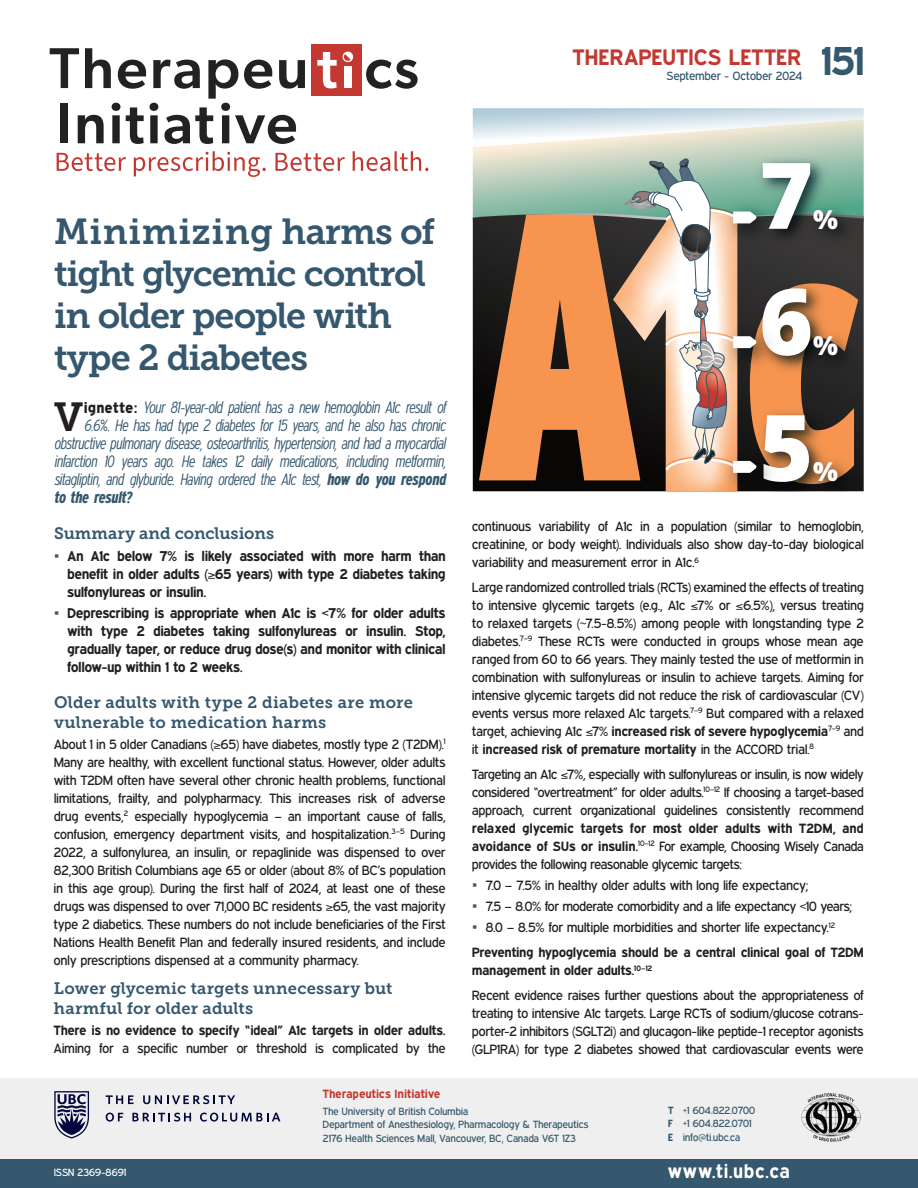
<style>
.page{position:relative;width:918px;height:1188px;background:#fff}
.page>*{position:absolute;margin:0;border:0;box-sizing:border-box;transform-origin:0 0}
.t1{font:900 91.95px "Noto Sans";color:#fff}
.Body_text{font:40.35px "Museo Slab 700";color:#231f20}
.Header_1{font:36px/42px "Museo Slab 700";letter-spacing:-.035em;color:#35586e}
.t2{font:900 26.25px "Noto Sans";color:#fff}
.t3{font:700 22.5px "Expressway Rg";letter-spacing:.025em;color:#c33830}
.t4{font:700 19.5px "Expressway Rg";letter-spacing:.06em;color:#fff}
.Body_text-2{font:italic 16.5px "Expressway Cd Lt";letter-spacing:-.01em;color:#35586e}
.Header_2{font:16.5px/19.5px "Museo Slab 700";letter-spacing:.01em;color:#35586e}
.Body_text-3{font:italic 700 16.5px "Expressway Cd";letter-spacing:-.01em;color:#35586e}
.t5{font:700 14.25px/18px "Expressway Rg";letter-spacing:.005em;color:#231f20;text-align:justify}
.Body_text-4{font:13.5px/18px "Expressway Rg";letter-spacing:.005em;color:#231f20;text-align:justify}
.Body_text-5{font:700 13.5px/18px "Expressway Rg";letter-spacing:.01em;color:#231f20}
.t6{font:700 12px "Expressway Rg";letter-spacing:.03em;color:#c33830}
.t7{font:12px "Expressway Rg";letter-spacing:.01em;color:#35586e}
.t8{font:10.5px/13.5px "Expressway Rg";letter-spacing:.015em;color:#35586e}
.t9{font:10.5px "Expressway Rg";letter-spacing:.01em;color:#fff}
.s1{font-size:40.5px;color:#35586e}
.s2{font-family:"Expressway Xb";font-style:normal;font-size:15px;color:#231f20}
.s3{font-family:"Museo Slab 700";font-style:normal;font-size:15px;color:#231f20}
.s4{font-family:"Expressway Cd";font-weight:700}
.s5{font-family:"Arial";font-weight:400;font-size:15px;color:#644965}
.s6{font-weight:400}
.s7{font-weight:700}
.s8{font-family:"Arial";font-size:15px;color:#644965}
</style>
<div class="page">
<div style="left:0;top:1079px;width:918px;height:109px;background:#efefef"></div>
<div style="left:0;top:1159px;width:918px;height:29px;background:#35586e"></div>
<img style="left:802px;top:1093px;width:58px;height:49px">
<svg style="left:54px;top:1091px;width:35px;height:48px"></svg>
<svg style="left:106px;top:1095px;width:28px;height:9px"></svg>
<svg style="left:143px;top:1095px;width:92px;height:9px"></svg>
<svg style="left:106px;top:1113px;width:17px;height:9px"></svg>
<svg style="left:132px;top:1113px;width:59px;height:9px"></svg>
<svg style="left:200px;top:1113px;width:80px;height:9px"></svg>
<svg style="left:473px;top:108px;width:391px;height:383px;background:#9e8770"></svg>
<div style="left:311px;top:44px;width:51px;height:52px;background:#c33830"></div>
<svg style="left:50px;top:48px;width:255px;height:96px"></svg>
<svg style="left:366px;top:60px;width:52px;height:29px"></svg>
<svg style="left:317px;top:51px;width:37px;height:37px"></svg>
<svg style="left:57px;top:151px;width:371px;height:26px"></svg>
<h3 class="t3" style="left:573px;top:44px;width:293px">THERAPEUTICS LETTER <span class="s1">151</span></h3>
<p class="t7" style="left:667px;top:69px;width:137px">September - October 2024</p>
<p class="Header_1" style="left:54px;top:211px;width:383px">Minimizing harms of tight glycemic control in older people with type 2 diabetes</p>
<p class="Body_text" style="left:54px;top:394px;width:31px">V</p>
<p class="Body_text-2" style="left:84px;top:397px;width:363px"><span class="s2">ignette</span><span class="s3">:</span> Your 81-year-old patient has a new hemoglobin A1c result of</p>
<p class="Body_text-2" style="left:84px;top:415px;width:363px">6.6%. He has had type 2 diabetes for 15 years, and he also has chronic</p>
<p class="Body_text-2" style="left:54px;top:433px;width:393px">obstructive pulmonary disease, osteoarthritis, hypertension, and had a myocardial</p>
<p class="Body_text-2" style="left:54px;top:451px;width:393px">infarction 10 years ago. He takes 12 daily medications, including metformin,</p>
<p class="Body_text-2" style="left:54px;top:469px;width:393px">sitagliptin, and glyburide. Having ordered the A1c test, <span class="s4">how do you respond</span></p>
<p class="Body_text-3" style="left:54px;top:487px;width:79px">to the result?</p>
<p class="Header_2" style="left:54px;top:524px;width:222px">Summary and conclusions</p>
<p class="t5" style="left:68px;top:546px;width:380px;text-indent:-14px"><span class="s5">▪</span> An A1c below 7% is likely associated with more harm than benefit in older adults (≥65 years) with type 2 diabetes taking sulfonylureas or insulin.</p>
<p class="t5" style="left:68px;top:603px;width:380px;text-indent:-14px"><span class="s5">▪</span> Deprescribing is appropriate when A1c is &lt;7% for older adults with type 2 diabetes taking sulfonylureas or insulin. Stop, gradually taper, or reduce drug dose(s) and monitor with clinical follow-up within 1 to 2 weeks.</p>
<p class="Header_2" style="left:54px;top:693px;width:361px">Older adults with type 2 diabetes are more vulnerable to medication harms</p>
<p class="Body_text-4" style="left:54px;top:735px;width:393px">About 1 in 5 older Canadians (≥65) have diabetes, mostly type 2 (T2DM).<sup>1<br></sup>Many are healthy, with excellent functional status. However, older adults with T2DM often have several other chronic health problems, functional limitations, frailty, and polypharmacy. This increases risk of adverse drug events,<sup>2</sup> especially hypoglycemia – an important cause of falls, confusion, emergency department visits, and hospitalization.<sup>3–5</sup> During 2022, a sulfonylurea, an insulin, or repaglinide was dispensed to over 82,300 British Columbians age 65 or older (about 8% of BC’s population in this age group). During the first half of 2024, at least one of these drugs was dispensed to over 71,000 BC residents ≥65, the vast majority type 2 diabetics. These numbers do not include beneficiaries of the First Nations Health Benefit Plan and federally insured residents, and include only prescriptions dispensed at a community pharmacy.</p>
<p class="Header_2" style="left:54px;top:979px;width:340px">Lower glycemic targets unnecessary but harmful for older adults</p>
<p class="Body_text-5" style="left:54px;top:1021px;width:393px">There is no evidence to specify “ideal” A1c targets in older adults.<br><span class="s6">Aiming for a specific number or threshold is complicated by the</span></p>
<p class="t1" style="left:759px;top:125px;width:55px">7</p>
<p class="t2" style="left:813px;top:199px;width:26px">%</p>
<p class="t1" style="left:759px;top:252px;width:55px">6</p>
<p class="t2" style="left:813px;top:325px;width:26px">%</p>
<p class="t1" style="left:759px;top:378px;width:55px">5</p>
<p class="t2" style="left:813px;top:451px;width:26px">%</p>
<p class="Body_text-4" style="left:472px;top:517px;width:393px">continuous variability of A1c in a population (similar to hemoglobin, creatinine, or body weight). Individuals also show day-to-day biological variability and measurement error in A1c.<sup>6</sup></p>
<p class="Body_text-4" style="left:472px;top:578px;width:393px">Large randomized controlled trials (RCTs) examined the effects of treating to intensive glycemic targets (e.g., A1c ≤7% or ≤6.5%), versus treating to relaxed targets (~7.5-8.5%) among people with longstanding type 2 diabetes.<sup>7–9</sup> These RCTs were conducted in groups whose mean age ranged from 60 to 66 years. They mainly tested the use of metformin in combination with sulfonylureas or insulin to achieve targets. Aiming for intensive glycemic targets did not reduce the risk of cardiovascular (CV) events versus more relaxed A1c targets.<sup>7–9</sup> But compared with a relaxed target, achieving A1c ≤7% <span class="s7">increased risk of severe hypoglycemia</span><sup>7–9</sup> and it <span class="s7">increased risk of premature mortality</span> in the ACCORD trial.<sup>8</sup></p>
<p class="Body_text-4" style="left:472px;top:764px;width:393px">Targeting an A1c ≤7%, especially with sulfonylureas or insulin, is now widely considered “overtreatment” for older adults.<sup>10–12</sup> If choosing a target-based approach, current organizational guidelines consistently recommend <span class="s7">relaxed glycemic targets for most older adults with T2DM, and avoidance of SUs or insulin.</span><sup>10–12</sup> For example, Choosing Wisely Canada provides the following reasonable glycemic targets:</p>
<p class="Body_text-4" style="left:472px;top:876px;width:337px"><span class="s8">▪</span> 7.0 – 7.5% in healthy older adults with long life expectancy;</p>
<p class="Body_text-4" style="left:472px;top:897px;width:381px"><span class="s8">▪</span> 7.5 – 8.0% for moderate comorbidity and a life expectancy &lt;10 years;</p>
<p class="Body_text-4" style="left:472px;top:918px;width:364px"><span class="s8">▪</span> 8.0 – 8.5% for multiple morbidities and shorter life expectancy.<sup>12</sup></p>
<p class="Body_text-5" style="left:472px;top:943px;width:393px">Preventing hypoglycemia should be a central clinical goal of T2DM management in older adults.<sup>10–12</sup></p>
<p class="Body_text-4" style="left:472px;top:986px;width:393px">Recent evidence raises further questions about the appropriateness of treating to intensive A1c targets. Large RCTs of sodium/glucose cotrans&shy;porter-2 inhibitors (SGLT2i) and glucagon-like peptide-1 receptor agonists (GLP1RA) for type 2 diabetes showed that cardiovascular events were</p>
<p class="t6" style="left:323px;top:1087px;width:119px">Therapeutics Initiative</p>
<p class="t8" style="left:323px;top:1104px;width:267px">The University of British Columbia<br>Department of Anesthesiology, Pharmacology &amp; Therapeutics<br>2176 Health Sciences Mall, Vancouver, BC, Canada V6T 1Z3</p>
<p class="t8" style="left:668px;top:1103px;width:89px"><span class="s7">T</span> +1 604.822.0700<br><span class="s7">F</span> +1 604.822.0701<br><span class="s7">E</span> info@ti.ubc.ca</p>
<p class="t9" style="left:54px;top:1166px;width:74px">ISSN 2369-8691</p>
<h3 class="t4" style="left:668px;top:1159px;width:123px">www.ti.ubc.ca</h3>
</div>
